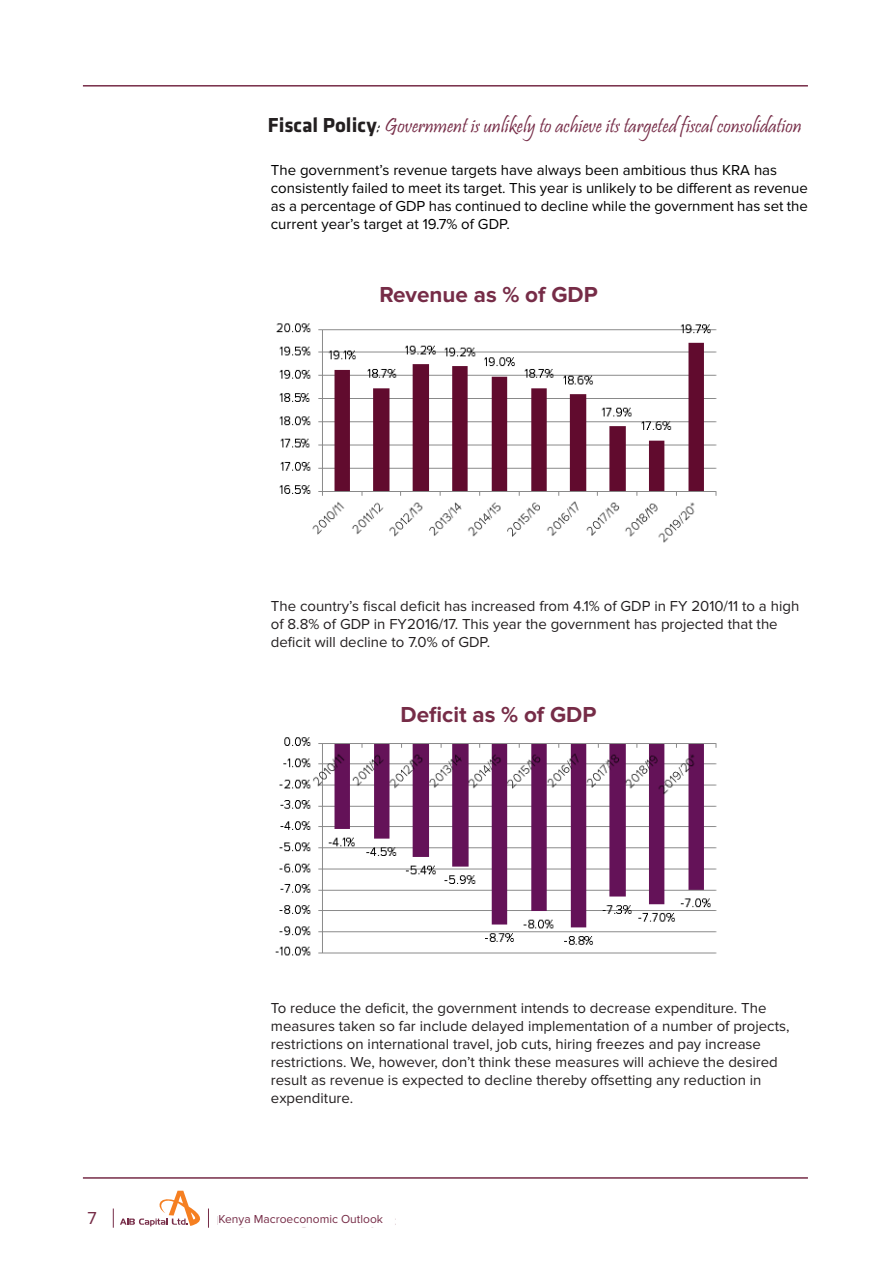
<style>
.page{position:relative;width:893px;height:1263px;background:#fff}
.page>*{position:absolute;margin:0;border:0;box-sizing:border-box;transform-origin:0 0}
.Tabs{font:700 22.5px "Proxima Nova";color:#762c47}
.Copy{font:21px "Pristina";color:#762c47}
.t1{font:18px "Proxima Nova";color:#762c47}
.Tabs-2{font:15px "Proxima Nova";color:#231f20}
.Tabs-3{font:15px "Proxima Nova";color:#000}
.t2{font:700 13.5px "Proxima Nova";color:#762c47}
.Tabs-4{font:12px "Proxima Nova";color:#762c47}
.s1{font-family:"Klavika";font-weight:700;color:#231f20}
.s2{color:#231f20}
</style>
<div class="page">
<hr style="left:83px;top:1177px;width:725px;height:2px;background:#762c47">
<hr style="left:83px;top:85px;width:725px;height:2px;background:#762c47">
<svg style="left:113px;top:1208px;width:1px;height:20px"></svg>
<svg style="left:120px;top:1191px;width:89px;height:37px"></svg>
<img style="left:276px;top:323px;width:441px;height:220px">
<img style="left:275px;top:737px;width:442px;height:219px">
<p class="Copy" style="left:268px;top:114px;width:535px"><span class="s1">Fiscal Policy</span><span class="s2">:</span> Government is unlikely to achieve its targeted fiscal consolidation</p>
<p class="Tabs-3" style="left:271px;top:161px;width:508px">The government’s revenue targets have always been ambitious thus KRA has</p>
<p class="Tabs-3" style="left:271px;top:179px;width:538px">consistently failed to meet its target. This year is unlikely to be different as revenue</p>
<p class="Tabs-3" style="left:271px;top:197px;width:539px">as a percentage of GDP has continued to decline while the government has set the</p>
<p class="Tabs-3" style="left:271px;top:215px;width:241px">current year’s target at 19.7% of GDP.</p>
<p class="Tabs" style="left:379px;top:281px;width:220px">Revenue as % of GDP</p>
<p class="Tabs-2" style="left:271px;top:597px;width:530px">The country’s fiscal deficit has increased from 4.1% of GDP in FY 2010/11 to a high</p>
<p class="Tabs-2" style="left:271px;top:615px;width:508px">of 8.8% of GDP in FY2016/17. This year the government has projected that the</p>
<p class="Tabs-2" style="left:271px;top:633px;width:221px">deficit will decline to 7.0% of GDP.</p>
<p class="Tabs" style="left:401px;top:701px;width:197px">Deficit as % of GDP</p>
<p class="Tabs-2" style="left:271px;top:1000px;width:497px">To reduce the deficit, the government intends to decrease expenditure. The</p>
<p class="Tabs-2" style="left:271px;top:1018px;width:520px">measures taken so far include delayed implementation of a number of projects,</p>
<p class="Tabs-2" style="left:271px;top:1036px;width:492px">restrictions on international travel, job cuts, hiring freezes and pay increase</p>
<p class="Tabs-2" style="left:271px;top:1054px;width:508px">restrictions. We, however, don’t think these measures will achieve the desired</p>
<p class="Tabs-2" style="left:271px;top:1072px;width:492px">result as revenue is expected to decline thereby offsetting any reduction in</p>
<p class="Tabs-2" style="left:271px;top:1090px;width:84px">expenditure.</p>
<p class="t1" style="left:88px;top:1207px;width:11px">7</p>
<p class="t2" style="left:217px;top:1212px;width:180px">Kenya Banking Sector Report</p>
<p class="Tabs-4" style="left:218px;top:1212px;width:166px">Kenya Macroeconomic Outlook</p>
</div>
